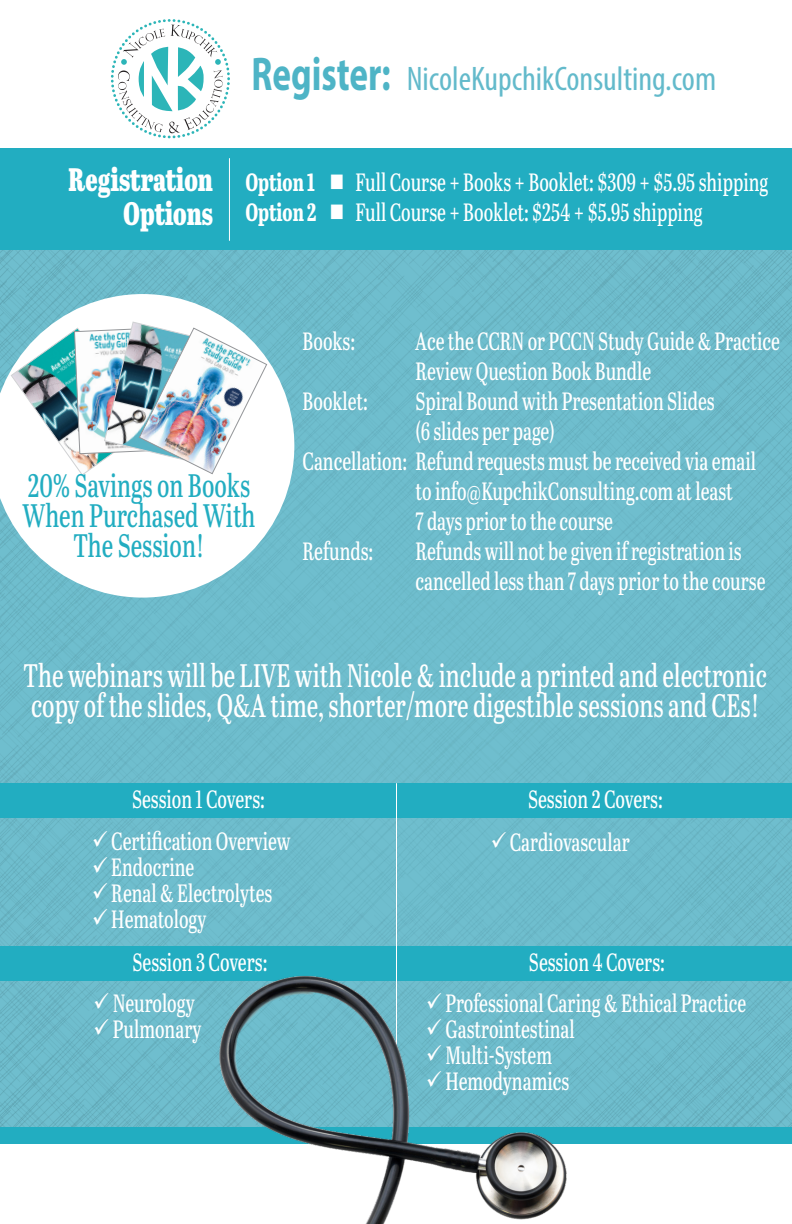
<style>
.page{position:relative;width:792px;height:1224px;background:#fff}
.page>*{position:absolute;margin:0;border:0;box-sizing:border-box;transform-origin:0 0}
.t1{font:condensed 34.2px "Myriad Pro";color:#63bacb}
.t2{font:32.4px/30px "Abril Titling Cnd";color:#fff;scale:.8 1}
.t3{font:32.4px/30px "Abril Titling Cnd";color:#22adc1;text-align:center;scale:.8 1}
.t4{font:32.4px "Abril Titling Cnd Eb";color:#fff;scale:.8 1}
.t5{font:25px/30px "Abril Titling Cnd";color:#fff;scale:.8 1}
.s1{font-weight:700;font-stretch:normal;font-size:47.6px;color:#4eb4c6}
.s2{font-weight:700}
</style>
<div class="page">
<div style="left:0;top:148px;width:792px;height:103px;background:#22adc1"></div>
<div style="left:0;top:251px;width:792px;height:877px;background:#6fbece"></div>
<svg style="left:131px;top:251px;width:661px;height:642px"></svg>
<div style="left:0;top:783px;width:792px;height:35px;background:#22adc1"></div>
<div style="left:0;top:1128px;width:792px;height:16px;background:#22adc1"></div>
<hr style="left:229px;top:158px;width:1px;height:83px;background:#fff">
<svg style="left:0;top:294px;width:294px;height:304px;fill:#fff"></svg>
<img style="left:11px;top:322px;width:256px;height:154px">
<div style="left:0;top:946px;width:792px;height:34px;background:#22adc1"></div>
<hr style="left:396px;top:783px;width:1px;height:345px;background:#fff">
<img style="left:174px;top:935px;width:418px;height:289px">
<svg style="left:111px;top:19px;width:119px;height:119px"></svg>
<p class="t4" style="left:69px;top:155px;width:182px">Registration</p>
<p class="t4" style="left:123px;top:189px;width:114px">Options</p>
<p class="t1" style="left:251px;top:58px;width:466px"><span class="s1">Register:</span> NicoleKupchikConsulting.com</p>
<p class="t5" style="left:245px;top:166px;width:655px"><span class="s2">Option 1</span> ■ Full Course + Books + Booklet: $309 + $5.95 shipping</p>
<p class="t5" style="left:245px;top:196px;width:573px"><span class="s2">Option 2</span> ■ Full Course + Booklet: $254 + $5.95 shipping</p>
<p class="t3" style="left:22px;top:470px;width:293px">20% Savings on Books<br>When Purchased With<br>The Session!</p>
<p class="t5" style="left:303px;top:325px;width:67px">Books:</p>
<p class="t5" style="left:415px;top:325px;width:457px">Ace the CCRN or PCCN Study Guide &amp; Practice<br>Review Question Book Bundle</p>
<p class="t5" style="left:303px;top:385px;width:83px">Booklet:</p>
<p class="t5" style="left:415px;top:385px;width:376px">Spiral Bound with Presentation Slides</p>
<p class="t5" style="left:415px;top:415px;width:176px">(6 slides per page)</p>
<p class="t5" style="left:303px;top:445px;width:569px">Cancellation: Refund requests must be received via email</p>
<p class="t5" style="left:415px;top:475px;width:399px">to info@KupchikConsulting.com at least</p>
<p class="t5" style="left:415px;top:505px;width:249px">7 days prior to the course</p>
<p class="t5" style="left:303px;top:535px;width:90px">Refunds:</p>
<p class="t5" style="left:415px;top:535px;width:409px">Refunds will not be given if registration is</p>
<p class="t5" style="left:415px;top:565px;width:439px">cancelled less than 7 days prior to the course</p>
<p class="t2" style="left:24px;top:659px;width:931px">The webinars will be LIVE with Nicole &amp; include a printed and electronic copy of the slides, Q&amp;A time, shorter/more digestible sessions and CEs!</p>
<p class="t5" style="left:132px;top:783px;width:168px">Session 1 Covers:</p>
<p class="t5" style="left:92px;top:825px;width:250px">✓ Certification Overview</p>
<p class="t5" style="left:92px;top:851px;width:129px">✓ Endocrine</p>
<p class="t5" style="left:92px;top:877px;width:227px">✓ Renal &amp; Electrolytes</p>
<p class="t5" style="left:92px;top:903px;width:144px">✓ Hematology</p>
<p class="t5" style="left:528px;top:783px;width:170px">Session 2 Covers:</p>
<p class="t5" style="left:491px;top:826px;width:175px">✓ Cardiovascular</p>
<p class="t5" style="left:132px;top:946px;width:170px">Session 3 Covers:</p>
<p class="t5" style="left:529px;top:946px;width:172px">Session 4 Covers:</p>
<p class="t5" style="left:94px;top:987px;width:128px">✓ Neurology</p>
<p class="t5" style="left:94px;top:1013px;width:136px">✓ Pulmonary</p>
<p class="t5" style="left:426px;top:987px;width:402px">✓ Professional Caring &amp; Ethical Practice</p>
<p class="t5" style="left:426px;top:1013px;width:187px">✓ Gastrointestinal</p>
<p class="t5" style="left:426px;top:1039px;width:159px">✓ Multi-System</p>
<p class="t5" style="left:426px;top:1065px;width:180px">✓ Hemodynamics</p>
</div>
